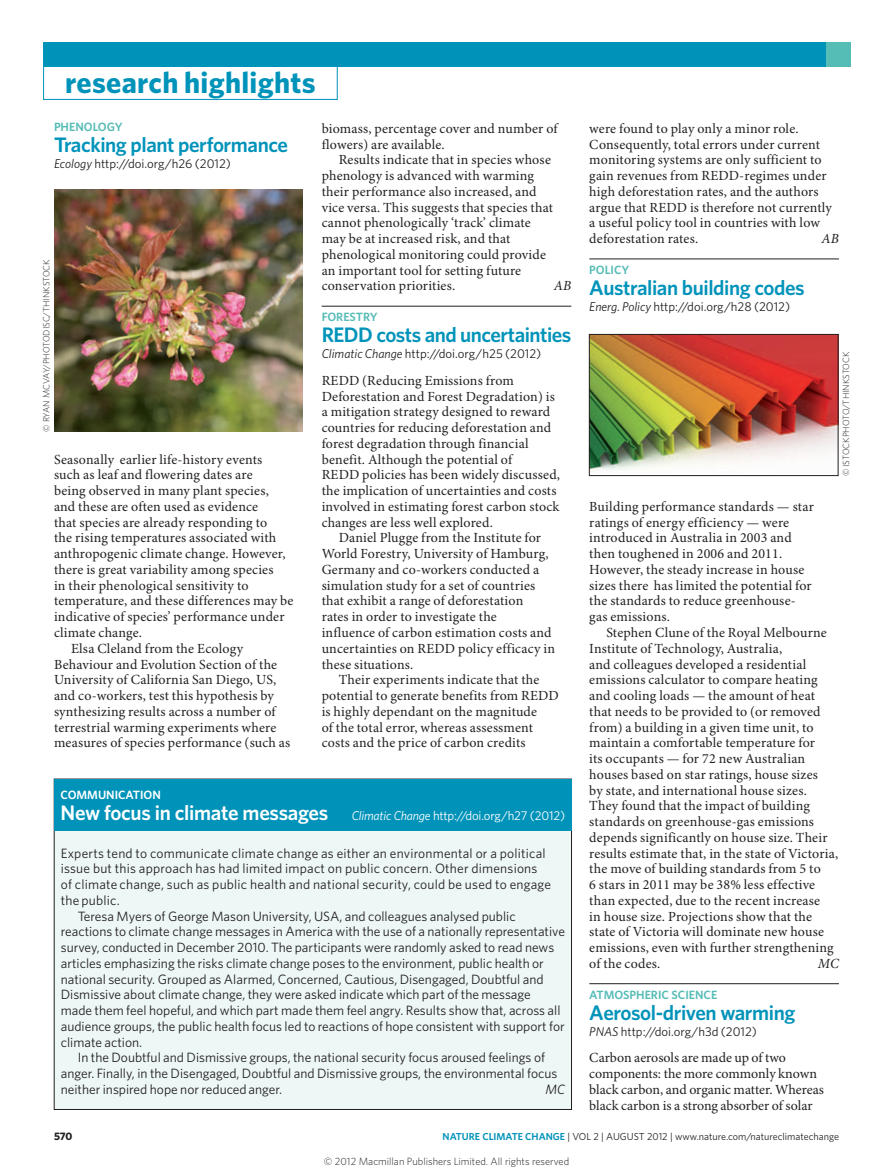
<style>
.page{position:relative;width:893px;height:1174px;background:#fff}
.page>*{position:absolute;margin:0;border:0;box-sizing:border-box;transform-origin:0 0}
.t1{font:700 30px "Whitney";letter-spacing:.01em;color:#0093ba}
.t2{font:600 21px "Whitney";letter-spacing:-.02em;color:#0093ba}
.t3{font:600 21px "Whitney";letter-spacing:-.015em;color:#fff}
.t4{font:13.95px/15.8px "Minion Pro";letter-spacing:.015em;color:#231f20}
.t5{font:13.95px/15.8px "Minion Pro";letter-spacing:-.005em;color:#231f20}
.t6{font:italic 13.95px "Minion Pro";color:#231f20}
.t7{font:13.5px "Whitney";color:#231f20}
.t8{font:italic 13.5px "Whitney";color:#231f20}
.t9{font:12.75px "Whitney";color:#231f20}
.t10{font:600 12px "Whitney";color:#56bcb6}
.t11{font:600 12px "Whitney";color:#fff}
.t12{font:700 10.8px "Whitney";color:#231f20}
.t13{font:300 10.5px "Whitney";color:#231f20}
.t14{font:10.2px "Whitney";color:#231f20}
.t15{font:300 9px "Whitney";color:#231f20}
.s1{font-style:italic}
.s2{font-weight:400;font-style:italic;font-size:12.75px}
.s3{font-weight:400;font-size:12.75px}
.s4{font-weight:600;color:#0093ba}
</style>
<div class="page">
<div style="left:43px;top:66px;width:295px;height:34px;border:1px solid #0093ba"></div>
<div style="left:43px;top:43px;width:806px;height:24px;background:#0093ba"></div>
<div style="left:826px;top:43px;width:24px;height:24px;background:#56bcb6"></div>
<hr style="left:322px;top:306px;width:249px;height:1px;background:#231f20">
<hr style="left:589px;top:259px;width:250px;height:1px;background:#231f20">
<hr style="left:589px;top:983px;width:250px;height:1px;background:#231f20">
<img style="left:54px;top:190px;width:249px;height:241px">
<img style="left:591px;top:336px;width:245px;height:136px">
<div style="left:589px;top:334px;width:249px;height:142px;border:1px solid #231f20"></div>
<div style="left:54px;top:779px;width:517px;height:330px;background:#edf7f6"></div>
<div style="left:54px;top:779px;width:517px;height:52px;background:#0093ba"></div>
<h1 class="t1" style="left:65px;top:62px;width:252px">research highlights</h1>
<p class="t10" style="left:54px;top:119px;width:70px">PHENOLOGY</p>
<h2 class="t2" style="left:54px;top:131px;width:236px">Tracking plant performance</h2>
<p class="t9" style="left:54px;top:155px;width:178px"><span class="s1">Ecology</span> http://doi.org/h26 (2012)</p>
<p class="t4" style="left:322px;top:121px;width:237px">biomass, percentage cover and number of flowers) are available.</p>
<p class="t4" style="left:322px;top:152px;width:233px;text-indent:17px">Results indicate that in species whose phenology is advanced with warming their performance also increased, and vice versa. This suggests that species that cannot phenologically ‘track’ climate may be at increased risk, and that phenological monitoring could provide an important tool for setting future conservation priorities.</p>
<p class="t15" style="left:40px;top:432px;width:174px;rotate:-90deg">© RYAN MCVAY/PHOTODISC/THINKSTOCK</p>
<p class="t6" style="left:554px;top:277px;width:19px">AB</p>
<p class="t10" style="left:322px;top:309px;width:58px">FORESTRY</p>
<h2 class="t2" style="left:322px;top:321px;width:251px">REDD costs and uncertainties</h2>
<p class="t9" style="left:322px;top:345px;width:221px"><span class="s1">Climatic Change</span> http://doi.org/h25 (2012)</p>
<p class="t4" style="left:322px;top:373px;width:240px">REDD (Reducing Emissions from Deforestation and Forest Degradation) is a mitigation strategy designed to reward countries for reducing deforestation and forest degradation through financial benefit. Although the potential of<br>REDD policies has been widely discussed, the implication of uncertainties and costs involved in estimating forest carbon stock changes are less well explored.</p>
<p class="t4" style="left:322px;top:530px;width:235px;text-indent:17px">Daniel Plugge from the Institute for World Forestry, University of Hamburg, Germany and co-workers conducted a simulation study for a set of countries that exhibit a range of deforestation<br>rates in order to investigate the<br>influence of carbon estimation costs and uncertainties on REDD policy efficacy in these situations.</p>
<p class="t4" style="left:322px;top:672px;width:239px;text-indent:17px">Their experiments indicate that the potential to generate benefits from REDD is highly dependant on the magnitude<br>of the total error, whereas assessment costs and the price of carbon credits</p>
<p class="t4" style="left:54px;top:452px;width:210px">Seasonally earlier life-history events</p>
<p class="t4" style="left:54px;top:467px;width:200px">such as leaf and flowering dates are</p>
<p class="t4" style="left:54px;top:483px;width:216px">being observed in many plant species,</p>
<p class="t4" style="left:54px;top:499px;width:206px">and these are often used as evidence</p>
<p class="t4" style="left:54px;top:515px;width:215px">that species are already responding to</p>
<p class="t4" style="left:54px;top:530px;width:224px">the rising temperatures associated with</p>
<p class="t4" style="left:54px;top:546px;width:233px">anthropogenic climate change. However,</p>
<p class="t4" style="left:54px;top:562px;width:221px">there is great variability among species</p>
<p class="t4" style="left:54px;top:578px;width:196px">in their phenological sensitivity to</p>
<p class="t4" style="left:54px;top:593px;width:241px">temperature, and these differences may be</p>
<p class="t4" style="left:54px;top:609px;width:232px">indicative of species’ performance under</p>
<p class="t4" style="left:54px;top:625px;width:90px">climate change.</p>
<p class="t4" style="left:71px;top:641px;width:174px">Elsa Cleland from the Ecology</p>
<p class="t4" style="left:54px;top:656px;width:225px">Behaviour and Evolution Section of the</p>
<p class="t4" style="left:54px;top:672px;width:224px">University of California San Diego, US,</p>
<p class="t4" style="left:54px;top:688px;width:221px">and co-workers, test this hypothesis by</p>
<p class="t4" style="left:54px;top:704px;width:223px">synthesizing results across a number of</p>
<p class="t4" style="left:54px;top:719px;width:224px">terrestrial warming experiments where</p>
<p class="t4" style="left:54px;top:735px;width:238px">measures of species performance (such as</p>
<p class="t11" style="left:61px;top:787px;width:102px">COMMUNICATION</p>
<h2 class="t3" style="left:61px;top:799px;width:506px">New focus in climate messages <span class="s2">Climatic Change</span> <span class="s3">http://doi.org/h27 (2012)</span></h2>
<p class="t7" style="left:61px;top:844px;width:486px">Experts tend to communicate climate change as either an environmental or a political</p>
<p class="t7" style="left:61px;top:859px;width:478px">issue but this approach has had limited impact on public concern. Other dimensions</p>
<p class="t7" style="left:61px;top:875px;width:492px">of climate change, such as public health and national security, could be used to engage</p>
<p class="t7" style="left:61px;top:891px;width:60px">the public.</p>
<p class="t7" style="left:78px;top:907px;width:439px">Teresa Myers of George Mason University, USA, and colleagues analysed public</p>
<p class="t7" style="left:61px;top:922px;width:506px">reactions to climate change messages in America with the use of a nationally representative</p>
<p class="t7" style="left:61px;top:938px;width:495px">survey, conducted in December 2010. The participants were randomly asked to read news</p>
<p class="t7" style="left:61px;top:954px;width:485px">articles emphasizing the risks climate change poses to the environment, public health or</p>
<p class="t7" style="left:61px;top:970px;width:484px">national security. Grouped as Alarmed, Concerned, Cautious, Disengaged, Doubtful and</p>
<p class="t7" style="left:61px;top:985px;width:472px">Dismissive about climate change, they were asked indicate which part of the message</p>
<p class="t7" style="left:61px;top:1001px;width:501px">made them feel hopeful, and which part made them feel angry. Results show that, across all</p>
<p class="t7" style="left:61px;top:1017px;width:505px">audience groups, the public health focus led to reactions of hope consistent with support for</p>
<p class="t7" style="left:61px;top:1033px;width:83px">climate action.</p>
<p class="t7" style="left:78px;top:1048px;width:469px">In the Doubtful and Dismissive groups, the national security focus aroused feelings of</p>
<p class="t7" style="left:61px;top:1064px;width:498px">anger. Finally, in the Disengaged, Doubtful and Dismissive groups, the environmental focus</p>
<p class="t7" style="left:61px;top:1080px;width:223px">neither inspired hope nor reduced anger.</p>
<p class="t8" style="left:545px;top:1080px;width:21px">MC</p>
<p class="t4" style="left:589px;top:121px;width:244px">were found to play only a minor role.<br>Consequently, total errors under current monitoring systems are only sufficient to gain revenues from REDD-regimes under high deforestation rates, and the authors argue that REDD is therefore not currently a useful policy tool in countries with low deforestation rates.</p>
<p class="t6" style="left:822px;top:230px;width:19px">AB</p>
<p class="t10" style="left:589px;top:262px;width:41px">POLICY</p>
<h2 class="t2" style="left:589px;top:274px;width:217px">Australian building codes</h2>
<p class="t9" style="left:589px;top:298px;width:202px"><span class="s1">Energ. Policy</span> http://doi.org/h28 (2012)</p>
<p class="t15" style="left:840px;top:476px;width:126px;rotate:-90deg">© ISTOCKPHOTO/THINKSTOCK</p>
<p class="t4" style="left:589px;top:499px;width:226px">Building performance standards — star ratings of energy efficiency — were introduced in Australia in 2003 and then toughened in 2006 and 2011.<br>However, the steady increase in house sizes there has limited the potential for the standards to reduce greenhouse&shy;gas emissions.</p>
<p class="t4" style="left:589px;top:625px;width:250px;text-indent:17px">Stephen Clune of the Royal Melbourne Institute of Technology, Australia,<br>and colleagues developed a residential emissions calculator to compare heating and cooling loads — the amount of heat that needs to be provided to (or removed from) a building in a given time unit, to maintain a comfortable temperature for<br>its occupants — for 72 new Australian houses based on star ratings, house sizes<br>by state, and international house sizes.<br>They found that the impact of building standards on greenhouse-gas emissions depends significantly on house size. Their results estimate that, in the state of Victoria, the move of building standards from 5 to<br>6 stars in 2011 may be 38% less effective than expected, due to the recent increase<br>in house size. Projections show that the state of Victoria will dominate new house emissions, even with further strengthening of the codes.</p>
<p class="t6" style="left:818px;top:955px;width:23px">MC</p>
<p class="t10" style="left:589px;top:986px;width:129px">ATMOSPHERIC SCIENCE</p>
<h2 class="t2" style="left:589px;top:998px;width:208px">Aerosol-driven warming</h2>
<p class="t9" style="left:589px;top:1022px;width:169px"><span class="s1">PNAS</span> http://doi.org/h3d (2012)</p>
<p class="t5" style="left:589px;top:1050px;width:236px">Carbon aerosols are made up of two components: the more commonly known black carbon, and organic matter. Whereas black carbon is a strong absorber of solar</p>
<p class="t12" style="left:54px;top:1129px;width:20px">570</p>
<p class="t14" style="left:443px;top:1129px;width:398px"><span class="s4">NATURE CLIMATE CHANGE</span> | VOL 2 | AUGUST 2012 | www.nature.com/natureclimatechange</p>
<p class="t13" style="left:324px;top:1154px;width:247px">© 2012 Macmillan Publishers Limited. All rights reserved</p>
</div>
